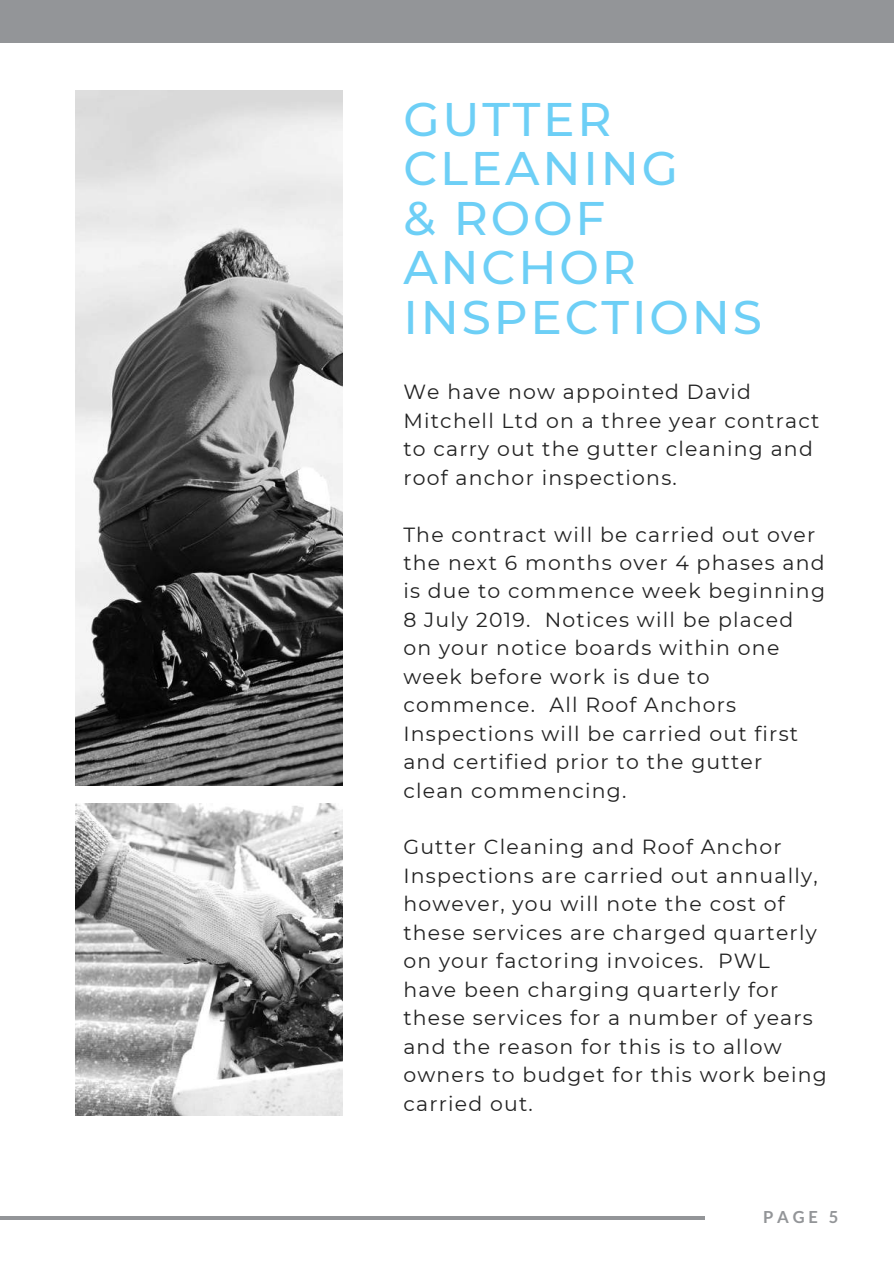
<style>
.page{position:relative;width:894px;height:1264px;background:#fff}
.page>*{position:absolute;margin:0;border:0;box-sizing:border-box;transform-origin:0 0}
.t1{font:500 46.95px/49.5px "Montserrat";letter-spacing:.06em;color:#6dcff6}
.t2{font:20.4px/28.5px "Montserrat";letter-spacing:.06em;color:#222}
.t3{font:700 16.5px "Lato";color:#939598}
</style>
<div class="page">
<img style="left:75px;top:91px;width:267px;height:694px">
<hr style="left:0;top:1216px;width:704px;height:3px;background:#939598">
<div style="left:0;top:0;width:893px;height:43px;background:#939598"></div>
<img style="left:75px;top:803px;width:267px;height:312px">
<h1 class="t1" style="left:403px;top:94px;width:360px">GUTTER<br>CLEANING<br>&amp; ROOF<br>ANCHOR<br>INSPECTIONS</h1>
<p class="t2" style="left:403px;top:378px;width:417px">We have now appointed David<br>Mitchell Ltd on a three year contract to carry out the gutter cleaning and roof anchor inspections.</p>
<p class="t2" style="left:403px;top:520px;width:423px">The contract will be carried out over the next 6 months over 4 phases and is due to commence week beginning<br>8 July 2019. Notices will be placed on your notice boards within one week before work is due to commence. All Roof Anchors<br>Inspections will be carried out first and certified prior to the gutter clean commencing.</p>
<p class="t2" style="left:403px;top:833px;width:425px">Gutter Cleaning and Roof Anchor<br>Inspections are carried out annually, however, you will note the cost of these services are charged quarterly on your factoring invoices. PWL have been charging quarterly for these services for a number of years and the reason for this is to allow owners to budget for this work being carried out.</p>
<p class="t3" style="left:762px;top:1206px;width:77px">PAGE 5</p>
</div>
